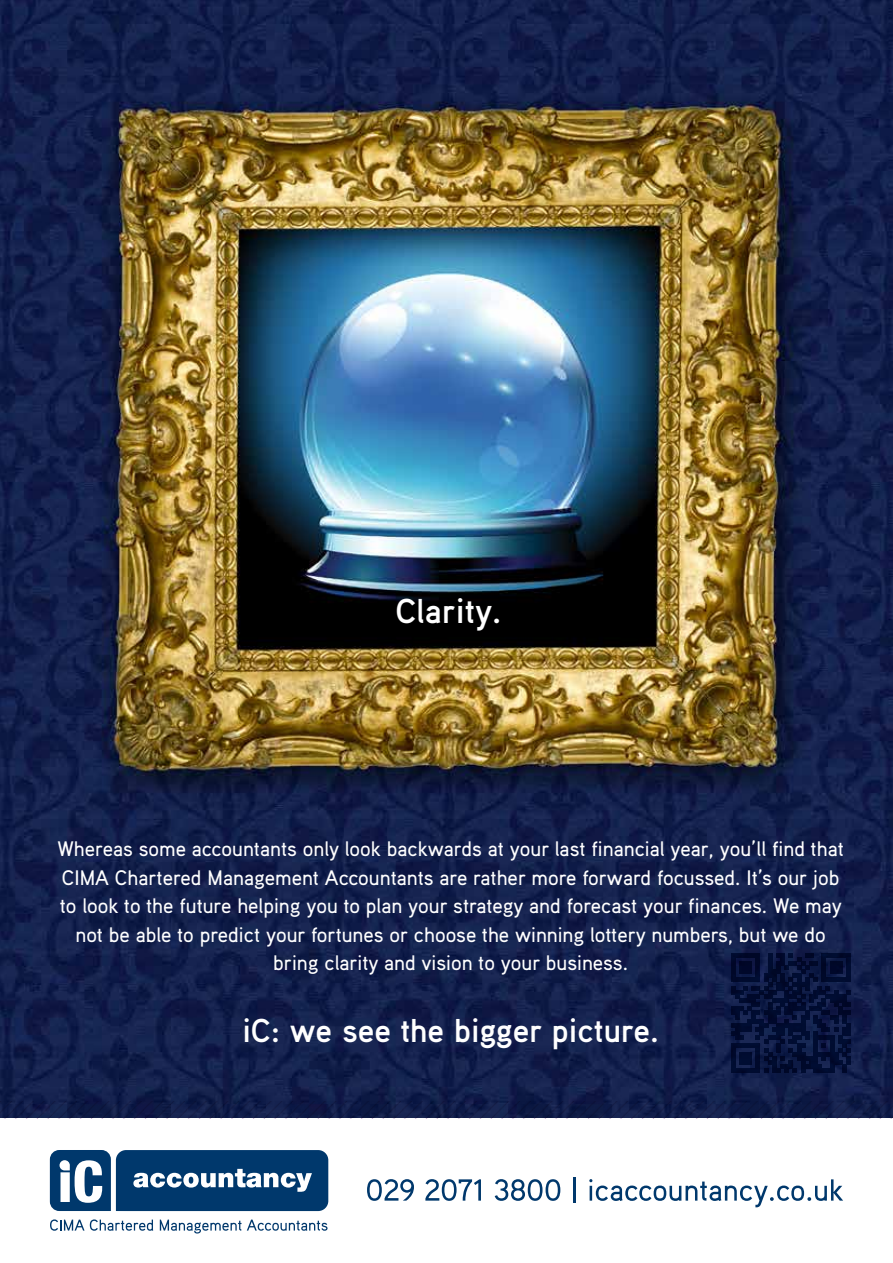
<style>
.page{position:relative;width:893px;height:1263px;background:#fff}
.page>*{position:absolute;margin:0;border:0;box-sizing:border-box;transform-origin:0 0}
.t1{font:700 34.5px "Aaux Pro";color:#fff}
.t2{font:700 33px "Aaux Pro";color:#fff}
.t3{font:21px/28.5px "Aaux Pro Medium OSF";color:#fff;text-align:center}
</style>
<div class="page">
<img style="left:0;top:0;width:893px;height:1102px">
<svg style="left:50px;top:1150px;width:278px;height:61px"></svg>
<svg style="left:50px;top:1219px;width:103px;height:12px"></svg>
<svg style="left:160px;top:1219px;width:81px;height:14px"></svg>
<svg style="left:247px;top:1219px;width:81px;height:12px"></svg>
<svg style="left:367px;top:1179px;width:47px;height:22px"></svg>
<svg style="left:425px;top:1179px;width:56px;height:22px"></svg>
<svg style="left:495px;top:1179px;width:65px;height:22px"></svg>
<hr style="left:573px;top:1177px;width:3px;height:26px;background:#00386c">
<svg style="left:589px;top:1179px;width:254px;height:28px"></svg>
<div style="left:716px;top:936px;width:151px;height:153px;background:linear-gradient(to right,#13204d,#14204d)"></div>
<svg style="left:731px;top:953px;width:120px;height:120px;background:#071239"></svg>
<img style="left:0;top:1102px;width:893px;height:16px">
<h1 class="t1" style="left:395px;top:589px;width:108px">Clarity.</h1>
<p class="t3" style="left:57px;top:834px;width:788px">Whereas some accountants only look backwards at your last financial year, you’ll find that CIMA Chartered Management Accountants are rather more forward focussed. It’s our job to look to the future helping you to plan your strategy and forecast your finances. We may not be able to predict your fortunes or choose the winning lottery numbers, but we do bring clarity and vision to your business.</p>
<h2 class="t2" style="left:242px;top:1009px;width:418px">iC: we see the bigger picture.</h2>
</div>
